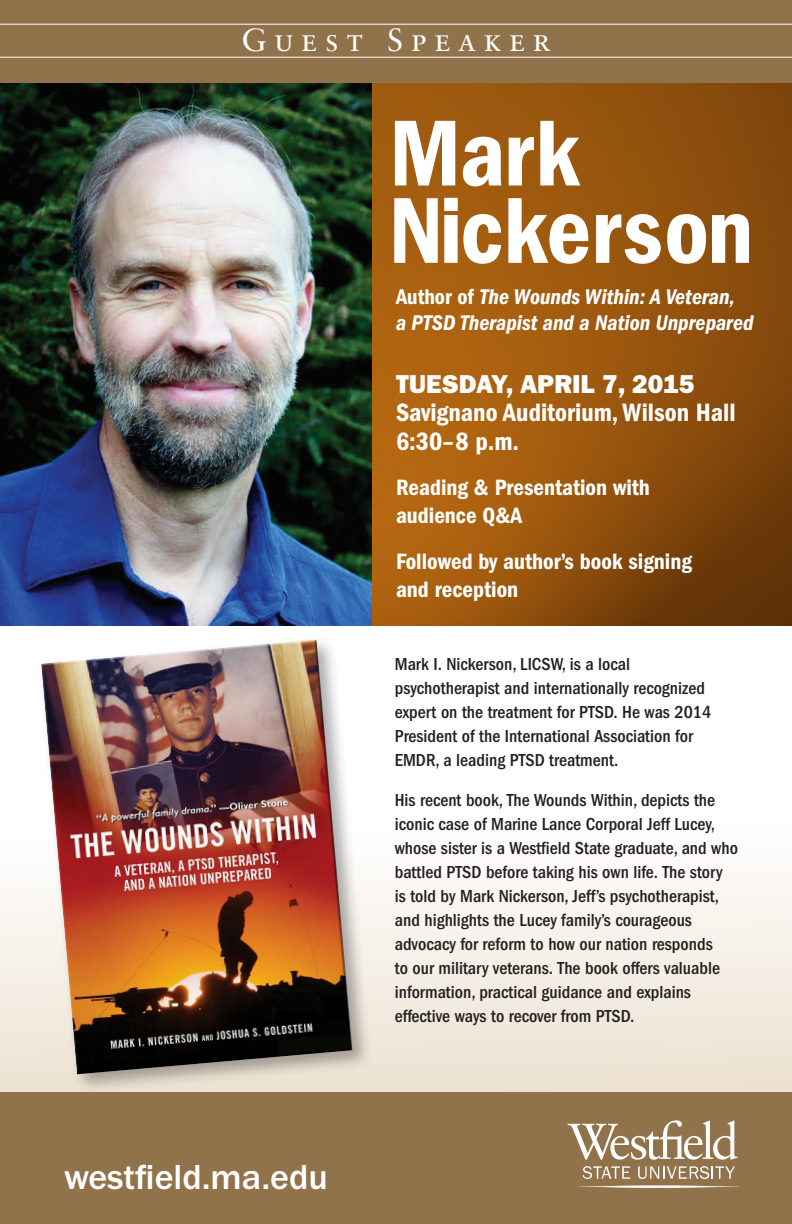
<style>
.page{position:relative;width:792px;height:1224px;background:#fff}
.page>*{position:absolute;margin:0;border:0;box-sizing:border-box;transform-origin:0 0}
.t1{font:600 condensed 96.9px/77.4px "Franklin Gothic LT";letter-spacing:-.015em;color:#fff}
.t2{font:500 36px "Franklin Gothic LT";color:#fff}
.t3{font:32px "Sabon Roman SC";letter-spacing:.24em;color:#fff}
.t4{font:600 condensed 26px/28.4px "Franklin Gothic LT";color:#fff}
.t5{font:600 condensed 23px/28.4px "Franklin Gothic LT";color:#fff}
.t6{font:italic 600 condensed 22px/26.4px "Franklin Gothic LT";color:#fff}
.t7{font:500 condensed 18px/24px "Franklin Gothic LT";color:#231f20}
.s1{font-style:normal}
.s2{font-weight:800;font-stretch:normal}
</style>
<div class="page">
<svg style="left:0;top:880px;width:792px;height:212px;fill:#f3ede3"></svg>
<img style="left:372px;top:82px;width:420px;height:544px">
<img style="left:0;top:82px;width:372px;height:544px">
<div style="left:37px;top:635px;width:336px;height:460px;background:#231f20;opacity:.38"></div>
<img style="left:40px;top:639px;width:313px;height:435px">
<div style="left:0;top:0;width:792px;height:82px;background:#90724b"></div>
<div style="left:0;top:1092px;width:792px;height:132px;background:#90724b"></div>
<hr style="left:0;top:24px;width:792px;height:1px;background:#fff">
<hr style="left:0;top:57px;width:792px;height:1px;background:#fff">
<svg style="left:578px;top:1185px;width:161px;height:3px"></svg>
<svg style="left:568px;top:1120px;width:170px;height:40px"></svg>
<svg style="left:582px;top:1166px;width:48px;height:13px"></svg>
<svg style="left:638px;top:1166px;width:97px;height:13px"></svg>
<p class="t3" style="left:241px;top:21px;width:311px">Guest Speaker</p>
<p class="t1" style="left:389px;top:115px;width:366px">Mark<br>Nickerson</p>
<p class="t6" style="left:396px;top:284px;width:359px"><span class="s1">Author of</span> The Wounds Within: A Veteran,<br>a PTSD Therapist and a Nation Unprepared</p>
<p class="t4" style="left:396px;top:370px;width:341px"><span class="s2">TUESDAY, APRIL 7, 2015<br></span>Savignano Auditorium, Wilson Hall</p>
<p class="t4" style="left:396px;top:427px;width:125px">6:30–8 p.m.</p>
<p class="t5" style="left:396px;top:473px;width:255px">Reading &amp; Presentation with audience Q&amp;A</p>
<p class="t5" style="left:396px;top:547px;width:297px">Followed by author’s book signing and reception</p>
<p class="t2" style="left:64px;top:1156px;width:265px">westfield.ma.edu</p>
<p class="t7" style="left:395px;top:652px;width:318px">Mark I. Nickerson, LICSW, is a local psychotherapist and internationally recognized expert on the treatment for PTSD. He was 2014<br>President of the International Association for EMDR, a leading PTSD treatment.</p>
<p class="t7" style="left:395px;top:788px;width:345px">His recent book, The Wounds Within, depicts the iconic case of Marine Lance Corporal Jeff Lucey, whose sister is a Westfield State graduate, and who battled PTSD before taking his own life. The story is told by Mark Nickerson, Jeff’s psychotherapist, and highlights the Lucey family’s courageous advocacy for reform to how our nation responds<br>to our military veterans. The book offers valuable information, practical guidance and explains effective ways to recover from PTSD.</p>
</div>
